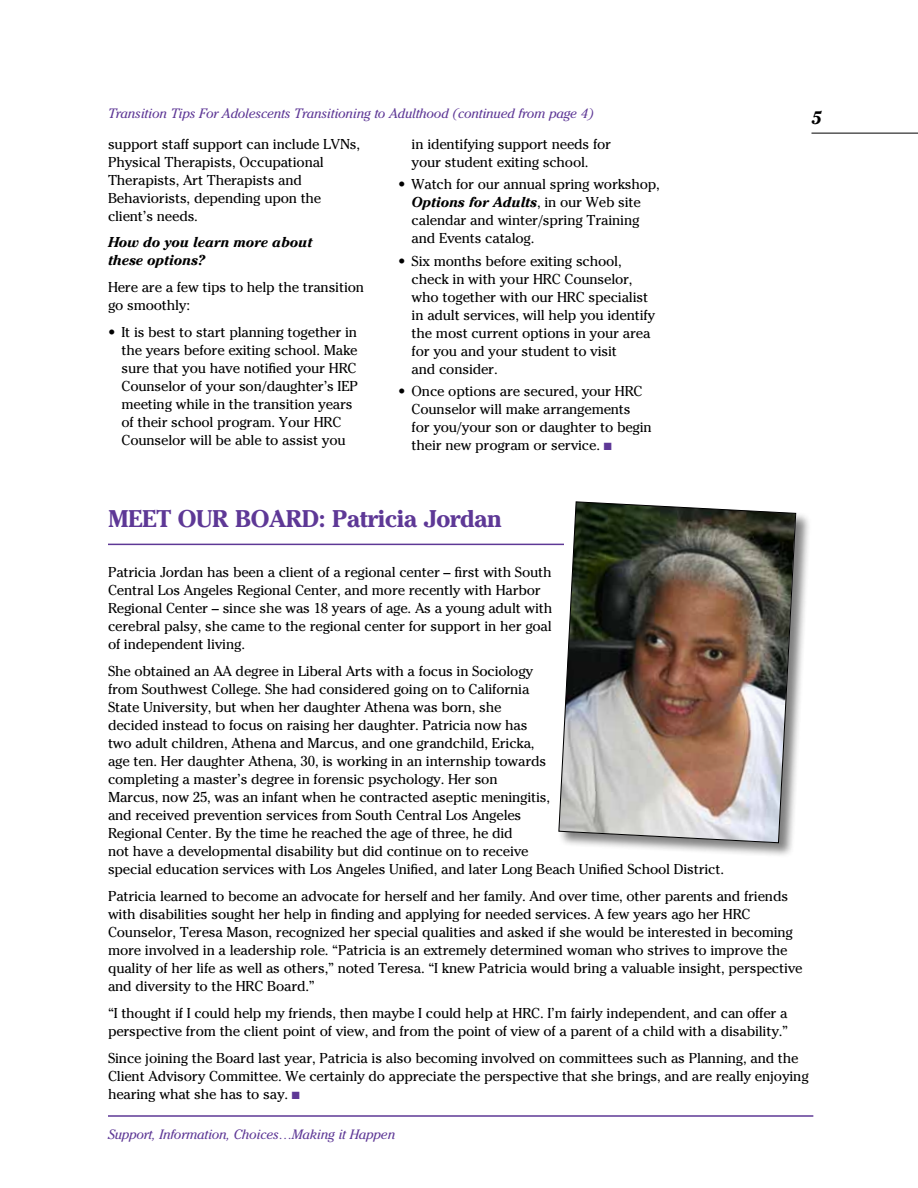
<style>
.page{position:relative;width:918px;height:1188px;background:#fff}
.page>*{position:absolute;margin:0;border:0;box-sizing:border-box;transform-origin:0 0}
.t1{font:700 24px "Cheltenham Std";letter-spacing:-.015em;color:#5e3896}
.t2{font:italic 700 18px "Cheltenham Std";color:#000}
.t3{font:14.25px/18px "Cheltenham Std";letter-spacing:-.015em;color:#000}
.t4{font:italic 700 14.25px/18px "Cheltenham Std";letter-spacing:-.015em;color:#000}
.t5{font:italic 13.5px "Cheltenham Std";letter-spacing:-.015em;color:#5e3896}
.s1{font-weight:700;font-style:italic}
.s2{color:#5e3896}
</style>
<div class="page">
<hr style="left:812px;top:133px;width:106px;height:1px;background:#000">
<hr style="left:108px;top:1115px;width:705px;height:2px;background:#5e3896">
<hr style="left:108px;top:544px;width:456px;height:1px;background:#5e3896">
<div style="left:558px;top:501px;width:253px;height:358px;background:#000;opacity:.5"></div>
<img style="left:558px;top:501px;width:239px;height:343px">
<p class="t5" style="left:108px;top:105px;width:487px">Transition Tips For Adolescents Transitioning to Adulthood (continued from page 4)</p>
<p class="t3" style="left:108px;top:135px;width:254px">support staff support can include LVNs,<br>Physical Therapists, Occupational<br>Therapists, Art Therapists and<br>Behaviorists, depending upon the client’s needs.</p>
<p class="t4" style="left:108px;top:233px;width:206px">How do you learn more about these options?</p>
<p class="t3" style="left:108px;top:278px;width:258px">Here are a few tips to help the transition go smoothly:</p>
<p class="t3" style="left:121px;top:323px;width:238px;text-indent:-13px">• It is best to start planning together in the years before exiting school. Make sure that you have notified your HRC Counselor of your son/daughter’s IEP meeting while in the transition years of their school program. Your HRC Counselor will be able to assist you</p>
<p class="t3" style="left:412px;top:135px;width:201px">in identifying support needs for your student exiting school.</p>
<p class="t3" style="left:412px;top:176px;width:250px;text-indent:-13px">• Watch for our annual spring workshop,<br><span class="s1">Options for Adults</span>, in our Web site calendar and winter/spring Training and Events catalog.</p>
<p class="t3" style="left:412px;top:252px;width:245px;text-indent:-13px">• Six months before exiting school, check in with your HRC Counselor, who together with our HRC specialist in adult services, will help you identify the most current options in your area for you and your student to visit<br>and consider.</p>
<p class="t3" style="left:412px;top:383px;width:242px;text-indent:-13px">• Once options are secured, your HRC Counselor will make arrangements for you/your son or daughter to begin their new program or service. <span class="s2">■</span></p>
<p class="t2" style="left:812px;top:107px;width:12px">5</p>
<h1 class="t1" style="left:108px;top:504px;width:396px">Meet Our Board: Patricia Jordan</h1>
<p class="t3" style="left:108px;top:563px;width:446px">Patricia Jordan has been a client of a regional center – first with South Central Los Angeles Regional Center, and more recently with Harbor Regional Center – since she was 18 years of age. As a young adult with cerebral palsy, she came to the regional center for support in her goal of independent living.</p>
<p class="t3" style="left:108px;top:662px;width:618px">She obtained an AA degree in Liberal Arts with a focus in Sociology<br>from Southwest College. She had considered going on to California<br>State University, but when her daughter Athena was born, she<br>decided instead to focus on raising her daughter. Patricia now has<br>two adult children, Athena and Marcus, and one grandchild, Ericka,<br>age ten. Her daughter Athena, 30, is working in an internship towards<br>completing a master’s degree in forensic psychology. Her son<br>Marcus, now 25, was an infant when he contracted aseptic meningitis,<br>and received prevention services from South Central Los Angeles<br>Regional Center. By the time he reached the age of three, he did<br>not have a developmental disability but did continue on to receive<br>special education services with Los Angeles Unified, and later Long Beach Unified School District.</p>
<p class="t3" style="left:108px;top:887px;width:696px">Patricia learned to become an advocate for herself and her family. And over time, other parents and friends with disabilities sought her help in finding and applying for needed services. A few years ago her HRC Counselor, Teresa Mason, recognized her special qualities and asked if she would be interested in becoming more involved in a leadership role. “Patricia is an extremely determined woman who strives to improve the quality of her life as well as others,” noted Teresa. “I knew Patricia would bring a valuable insight, perspective and diversity to the HRC Board.”</p>
<p class="t3" style="left:108px;top:1004px;width:682px">“I thought if I could help my friends, then maybe I could help at HRC . I’m fairly independent, and can offer a perspective from the client point of view, and from the point of view of a parent of a child with a disability.”</p>
<p class="t3" style="left:108px;top:1049px;width:702px">Since joining the Board last year, Patricia is also becoming involved on committees such as Planning, and the<br>Client Advisory Committee. We certainly do appreciate the perspective that she brings, and are really enjoying hearing what she has to say. <span class="s2">■</span></p>
<p class="t5" style="left:108px;top:1126px;width:289px">Support, Information, Choices…Making it Happen</p>
</div>
